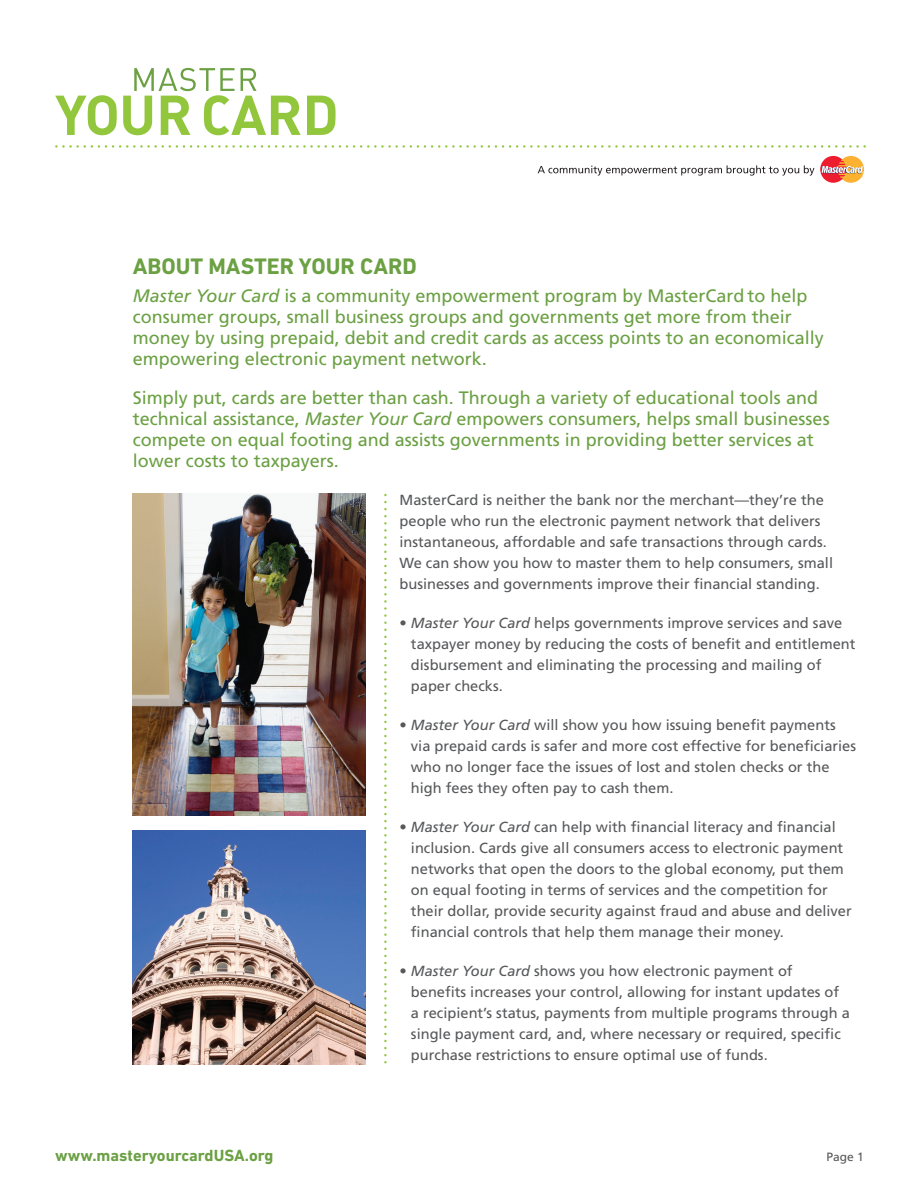
<style>
.page{position:relative;width:918px;height:1188px;background:#fff}
.page>*{position:absolute;margin:0;border:0;box-sizing:border-box;transform-origin:0 0}
.MC_Headers{font:700 22.8px "DIN Next LT Pro";color:#6ba043}
.MC_Body_Copy{font:18px/21px "Frutiger LT Std";color:#6ba043}
.t1{font:700 16.5px "DIN Next LT Pro";color:#6ba043}
.BN_Text_Style{font:14.7px/21px "Frutiger LT Std";color:#57585a}
.t2{font:12px "Frutiger LT Std";color:#57585a}
.s1{font-style:italic}
</style>
<div class="page">
<svg style="left:55px;top:145px;width:811px;height:3px"></svg>
<svg style="left:384px;top:494px;width:3px;height:569px"></svg>
<svg style="left:55px;top:95px;width:62px;height:40px"></svg>
<svg style="left:123px;top:68px;width:213px;height:67px"></svg>
<img style="left:133px;top:494px;width:232px;height:321px">
<img style="left:133px;top:830px;width:232px;height:235px">
<svg style="left:821px;top:156px;width:43px;height:27px"></svg>
<svg style="left:538px;top:165px;width:276px;height:11px"></svg>
<p class="MC_Headers" style="left:133px;top:253px;width:285px">ABOUT MASTER YOUR CARD</p>
<p class="MC_Body_Copy" style="left:133px;top:285px;width:693px"><span class="s1">Master Your Card</span> is a community empowerment program by MasterCard to help consumer groups, small business groups and governments get more from their money by using prepaid, debit and credit cards as access points to an economically empowering electronic payment network.</p>
<p class="MC_Body_Copy" style="left:133px;top:387px;width:698px">Simply put, cards are better than cash. Through a variety of educational tools and technical assistance, <span class="s1">Master Your Card</span> empowers consumers, helps small businesses compete on equal footing and assists governments in providing better services at lower costs to taxpayers.</p>
<p class="t1" style="left:55px;top:1146px;width:220px">www.masteryourcardUSA.org</p>
<p class="BN_Text_Style" style="left:400px;top:489px;width:435px">MasterCard is neither the bank nor the merchant—they’re the people who run the electronic payment network that delivers instantaneous, affordable and safe transactions through cards.<br>We can show you how to master them to help consumers, small businesses and governments improve their financial standing.</p>
<p class="BN_Text_Style" style="left:411px;top:612px;width:446px;text-indent:-11px">• <span class="s1">Master Your Card</span> helps governments improve services and save taxpayer money by reducing the costs of benefit and entitlement disbursement and eliminating the processing and mailing of paper checks.</p>
<p class="BN_Text_Style" style="left:411px;top:714px;width:447px;text-indent:-11px">• <span class="s1">Master Your Card</span> will show you how issuing benefit payments via prepaid cards is safer and more cost effective for beneficiaries who no longer face the issues of lost and stolen checks or the high fees they often pay to cash them.</p>
<p class="BN_Text_Style" style="left:411px;top:816px;width:442px;text-indent:-11px">• <span class="s1">Master Your Card</span> can help with financial literacy and financial inclusion. Cards give all consumers access to electronic payment networks that open the doors to the global economy, put them on equal footing in terms of services and the competition for their dollar, provide security against fraud and abuse and deliver financial controls that help them manage their money.</p>
<p class="BN_Text_Style" style="left:411px;top:960px;width:440px;text-indent:-11px">• <span class="s1">Master Your Card</span> shows you how electronic payment of benefits increases your control, allowing for instant updates of a recipient’s status, payments from multiple programs through a single payment card, and, where necessary or required, specific purchase restrictions to ensure optimal use of funds.</p>
<p class="t2" style="left:827px;top:1150px;width:39px">Page 1</p>
</div>
